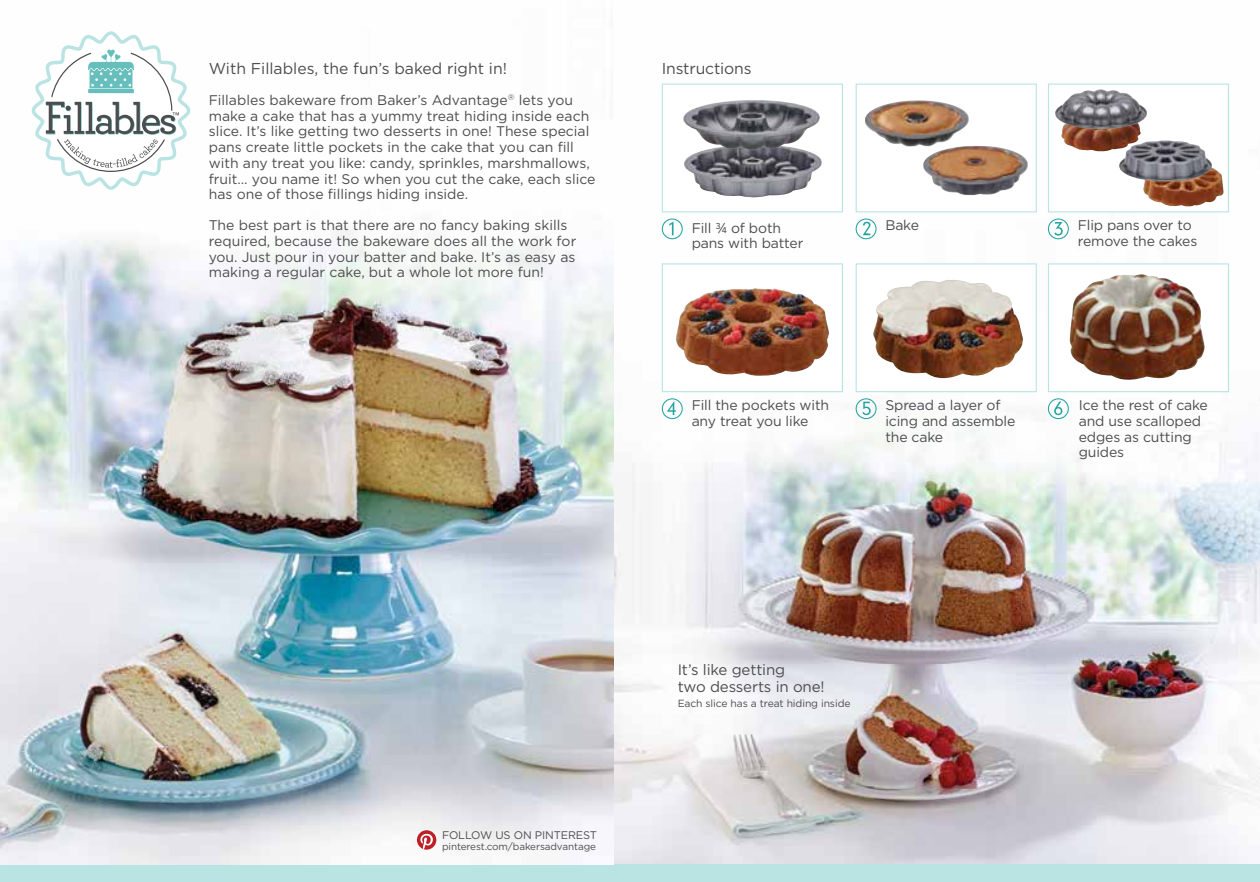
<style>
.page{position:relative;width:1260px;height:882px;background:#fff}
.page>*{position:absolute;margin:0;border:0;box-sizing:border-box;transform-origin:0 0}
.t1{font:15.75px "Gotham";color:#4d4d4f}
.t2{font:15.05px/17px "Gotham";letter-spacing:-.01em;color:#4d4d4f}
.t3{font:14px/15.8px "Gotham";color:#4d4d4f}
.t4{font:11.03px "Gotham";letter-spacing:-.01em;color:#4d4d4f}
.t5{font:10.33px "Gotham";letter-spacing:-.01em;color:#4d4d4f}
.t6{font:9.97px "Gotham";letter-spacing:-.01em;color:#4d4d4f}
.s1{font-family:"Avenir"}
</style>
<div class="page">
<div style="left:0;top:864px;width:646px;height:18px;background:#bae3e3"></div>
<img style="left:0;top:109px;width:615px;height:755px">
<img style="left:615px;top:83px;width:645px;height:781px">
<div style="left:614px;top:864px;width:646px;height:18px;background:#bae3e3"></div>
<svg style="left:416px;top:829px;width:21px;height:21px"></svg>
<svg style="left:417px;top:830px;width:19px;height:20px"></svg>
<svg style="left:32px;top:31px;width:158px;height:159px"></svg>
<div style="left:662px;top:264px;width:180px;height:128px;background:#fff"></div>
<img style="left:676px;top:289px;width:153px;height:87px">
<div style="left:662px;top:263px;width:181px;height:129px;border:1px solid #bae3e3"></div>
<svg style="left:662px;top:398px;width:21px;height:21px"></svg>
<div style="left:856px;top:264px;width:180px;height:128px;background:#fff"></div>
<img style="left:873px;top:280px;width:150px;height:99px">
<div style="left:856px;top:263px;width:181px;height:129px;border:1px solid #bae3e3"></div>
<svg style="left:856px;top:398px;width:21px;height:21px"></svg>
<div style="left:1048px;top:264px;width:181px;height:128px;background:#fff"></div>
<img style="left:1070px;top:274px;width:135px;height:106px">
<div style="left:1048px;top:263px;width:181px;height:129px;border:1px solid #bae3e3"></div>
<svg style="left:1048px;top:398px;width:21px;height:21px"></svg>
<div style="left:856px;top:84px;width:181px;height:128px;background:#fff;border:1px solid #bae3e3"></div>
<svg style="left:856px;top:219px;width:21px;height:20px"></svg>
<img style="left:865px;top:100px;width:104px;height:46px">
<div style="left:662px;top:84px;width:181px;height:128px;background:#fff;border:1px solid #bae3e3"></div>
<svg style="left:662px;top:219px;width:21px;height:20px"></svg>
<img style="left:684px;top:150px;width:138px;height:48px">
<img style="left:683px;top:100px;width:137px;height:50px">
<div style="left:1048px;top:84px;width:181px;height:128px;background:#fff;border:1px solid #bae3e3"></div>
<svg style="left:1048px;top:219px;width:21px;height:20px"></svg>
<img style="left:1143px;top:167px;width:81px;height:40px">
<img style="left:1119px;top:140px;width:93px;height:42px">
<img style="left:1061px;top:129px;width:80px;height:22px">
<img style="left:1055px;top:89px;width:92px;height:40px">
<img style="left:923px;top:146px;width:105px;height:49px">
<p class="t1" style="left:209px;top:60px;width:300px">With Fillables, the fun’s baked right in!</p>
<p class="t3" style="left:209px;top:92px;width:388px">Fillables bakeware from Baker’s Advantage<sup>®</sup> lets you make a cake that has a yummy treat hiding inside each slice. It’s like getting two desserts in one! These special pans create little pockets in the cake that you can fill with any treat you like: candy, sprinkles, marshmallows, fruit… you name it! So when you cut the cake, each slice has one of those fillings hiding inside.</p>
<p class="t3" style="left:209px;top:217px;width:369px">The best part is that there are no fancy baking skills required, because the bakeware does all the work for you. Just pour in your batter and bake. It’s as easy as making a regular cake, but a whole lot more fun!</p>
<p class="t1" style="left:662px;top:60px;width:91px">Instructions</p>
<p class="t3" style="left:692px;top:219px;width:91px">Fill <span class="s1">¾</span> of both</p>
<p class="t3" style="left:885px;top:217px;width:35px">Bake</p>
<p class="t3" style="left:692px;top:235px;width:113px">pans with batter</p>
<p class="t3" style="left:1078px;top:217px;width:121px">Flip pans over to remove the cakes</p>
<p class="t3" style="left:692px;top:397px;width:139px">Fill the pockets with any treat you like</p>
<p class="t3" style="left:885px;top:397px;width:132px">Spread a layer of icing and assemble the cake</p>
<p class="t3" style="left:1079px;top:397px;width:131px">Ice the rest of cake and use scalloped edges as cutting guides</p>
<p class="t4" style="left:442px;top:829px;width:157px">FOLLOW US ON PINTEREST</p>
<p class="t6" style="left:442px;top:841px;width:155px">pinterest.com/bakersadvantage</p>
<p class="t2" style="left:678px;top:661px;width:148px">It’s like getting<br>two desserts in one!</p>
<p class="t5" style="left:678px;top:698px;width:174px">Each slice has a treat hiding inside</p>
</div>
